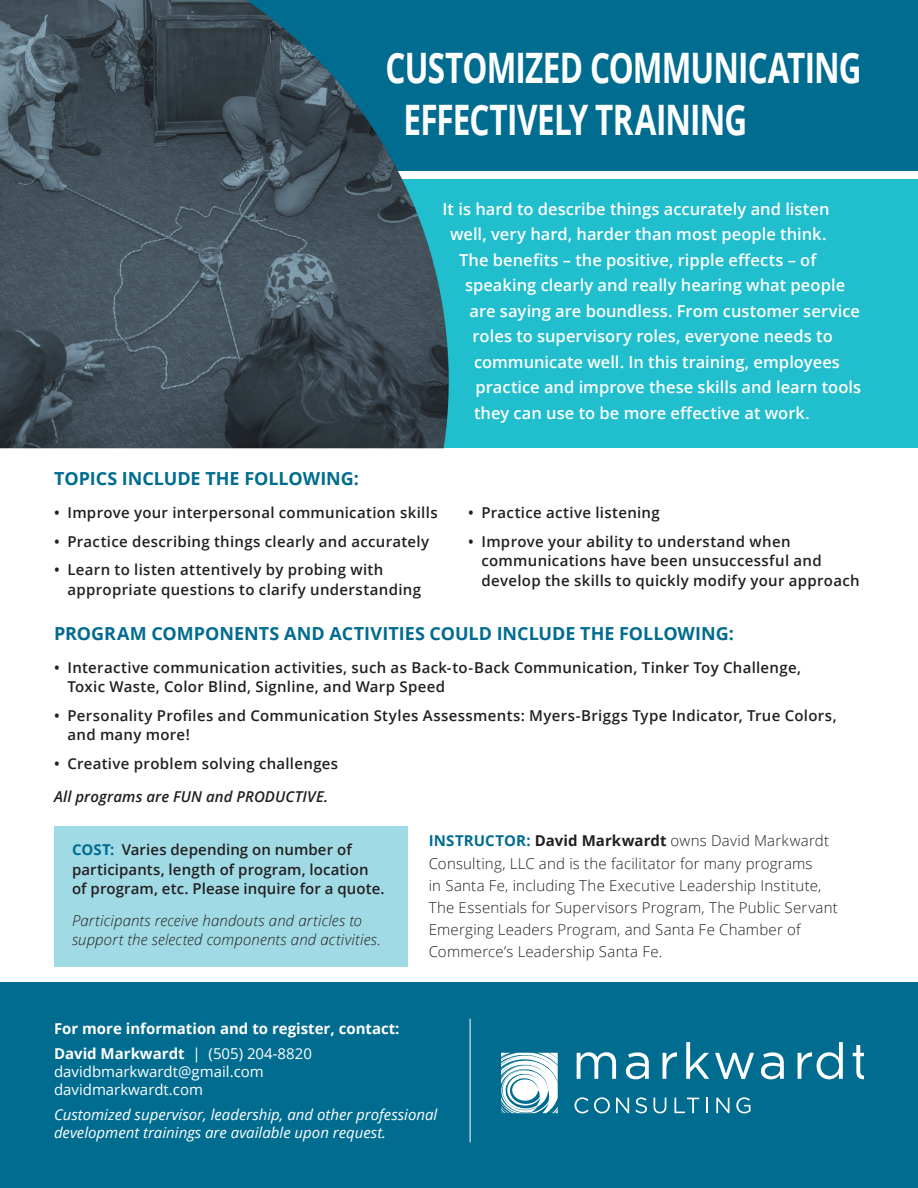
<style>
.page{position:relative;width:918px;height:1188px;background:#fff}
.page>*{position:absolute;margin:0;border:0;box-sizing:border-box;transform-origin:0 0}
.t1{font:700 42px/52.5px "Open Sans";letter-spacing:-.025em;color:#fff;scale:.75 1}
.t2{font:700 18px "Open Sans";color:#006c90}
.t3{font:600 16.5px "Open Sans";color:#fff}
.t4{font:600 15px/19.5px "Open Sans";letter-spacing:.02em;color:#231f20}
.t5{font:300 15px/22.2px "Open Sans";letter-spacing:.015em;color:#231f20}
.t6{font:italic 15px/18px "Open Sans";color:#fff}
.t7{font:italic 300 15px/19.5px "Open Sans";letter-spacing:.015em;color:#231f20}
.t8{font:700 15px/24.8px "Open Sans";color:#fff}
.t9{font:15px/18px "Open Sans";color:#fff}
.t10{font:italic 600 15px "Open Sans";letter-spacing:.005em;color:#231f20}
.s1{font-weight:700;color:#006c90}
.s2{font-weight:700}
.s3{font-weight:400}
</style>
<div class="page">
<div style="left:0;top:983px;width:918px;height:205px;background:#006c90"></div>
<div style="left:0;top:0;width:918px;height:170px;background:#006c90"></div>
<div style="left:0;top:179px;width:918px;height:269px;background:#21bece"></div>
<div style="left:54px;top:826px;width:353px;height:140px;background:#a0dae4"></div>
<svg style="left:575px;top:1097px;width:35px;height:16px"></svg>
<svg style="left:616px;top:1098px;width:13px;height:15px"></svg>
<svg style="left:635px;top:1097px;width:12px;height:16px"></svg>
<svg style="left:653px;top:1098px;width:13px;height:15px"></svg>
<svg style="left:674px;top:1098px;width:25px;height:15px"></svg>
<svg style="left:706px;top:1098px;width:2px;height:15px"></svg>
<svg style="left:716px;top:1098px;width:13px;height:15px"></svg>
<svg style="left:736px;top:1097px;width:15px;height:16px"></svg>
<svg style="left:577px;top:1052px;width:39px;height:27px"></svg>
<svg style="left:626px;top:1052px;width:23px;height:27px"></svg>
<svg style="left:663px;top:1052px;width:14px;height:27px"></svg>
<svg style="left:686px;top:1042px;width:23px;height:37px"></svg>
<svg style="left:715px;top:1053px;width:39px;height:26px"></svg>
<svg style="left:761px;top:1052px;width:23px;height:27px"></svg>
<svg style="left:798px;top:1042px;width:45px;height:37px"></svg>
<svg style="left:853px;top:1045px;width:11px;height:34px"></svg>
<svg style="left:502px;top:1053px;width:56px;height:60px;background:#c0dae3"></svg>
<hr style="left:470px;top:1019px;width:1px;height:123px;background:#fff">
<svg style="left:0;top:0;width:449px;height:448px;background:#3b545f"></svg>
<h1 class="t1" style="left:404px;top:40px;width:612px;text-indent:-18px">CUSTOMIZED COMMUNICATING<br>EFFECTIVELY TRAINING</h1>
<p class="t3" style="left:442px;top:198px;width:388px">It is hard to describe things accurately and listen</p>
<p class="t3" style="left:450px;top:223px;width:378px">well, very hard, harder than most people think.</p>
<p class="t3" style="left:459px;top:249px;width:359px">The benefits – the positive, ripple effects – of</p>
<p class="t3" style="left:465px;top:274px;width:382px">speaking clearly and really hearing what people</p>
<p class="t3" style="left:470px;top:299px;width:392px">are saying are boundless. From customer service</p>
<p class="t3" style="left:473px;top:325px;width:362px">roles to supervisory roles, everyone needs to</p>
<p class="t3" style="left:474px;top:350px;width:368px">communicate well. In this training, employees</p>
<p class="t3" style="left:476px;top:376px;width:387px">practice and improve these skills and learn tools</p>
<p class="t3" style="left:474px;top:401px;width:337px">they can use to be more effective at work.</p>
<p class="t2" style="left:54px;top:466px;width:307px">TOPICS INCLUDE THE FOLLOWING:</p>
<p class="t4" style="left:54px;top:503px;width:385px">• Improve your interpersonal communication skills</p>
<p class="t4" style="left:54px;top:531px;width:377px">• Practice describing things clearly and accurately</p>
<p class="t4" style="left:68px;top:560px;width:355px;text-indent:-14px">• Learn to listen attentively by probing with appropriate questions to clarify understanding</p>
<p class="t4" style="left:468px;top:503px;width:193px">• Practice active listening</p>
<p class="t4" style="left:482px;top:531px;width:380px;text-indent:-14px">• Improve your ability to understand when communications have been unsuccessful and develop the skills to quickly modify your approach</p>
<p class="t2" style="left:54px;top:620px;width:681px">PROGRAM COMPONENTS AND ACTIVITIES COULD INCLUDE THE FOLLOWING:</p>
<p class="t4" style="left:68px;top:657px;width:735px;text-indent:-14px">• Interactive communication activities, such as Back-to-Back Communication, Tinker Toy Challenge,<br>Toxic Waste, Color Blind, Signline, and Warp Speed</p>
<p class="t4" style="left:68px;top:705px;width:771px;text-indent:-14px">• Personality Profiles and Communication Styles Assessments: Myers-Briggs Type Indicator, True Colors, and many more!</p>
<p class="t4" style="left:54px;top:753px;width:286px">• Creative problem solving challenges</p>
<p class="t10" style="left:54px;top:786px;width:276px">All programs are FUN and PRODUCTIVE.</p>
<p class="t4" style="left:72px;top:840px;width:314px"><span class="s1">COST:</span> Varies depending on number of participants, length of program, location of program, etc. Please inquire for a quote.</p>
<p class="t7" style="left:72px;top:910px;width:310px">Participants receive handouts and articles to support the selected components and activities.</p>
<p class="t5" style="left:429px;top:830px;width:411px"><span class="s1">INSTRUCTOR:</span> <span class="s2">David Markwardt</span> owns David Markwardt Consulting, LLC and is the facilitator for many programs<br>in Santa Fe, including The Executive Leadership Institute, The Essentials for Supervisors Program, The Public Servant Emerging Leaders Program, and Santa Fe Chamber of Commerce’s Leadership Santa Fe.</p>
<p class="t8" style="left:54px;top:1016px;width:347px">For more information and to register, contact:<br>David Markwardt <span class="s3">| (505) 204-8820</span></p>
<p class="t9" style="left:54px;top:1062px;width:211px">davidbmarkwardt@gmail.com davidmarkwardt.com</p>
<p class="t6" style="left:54px;top:1105px;width:385px">Customized supervisor, leadership, and other professional development trainings are available upon request.</p>
</div>
